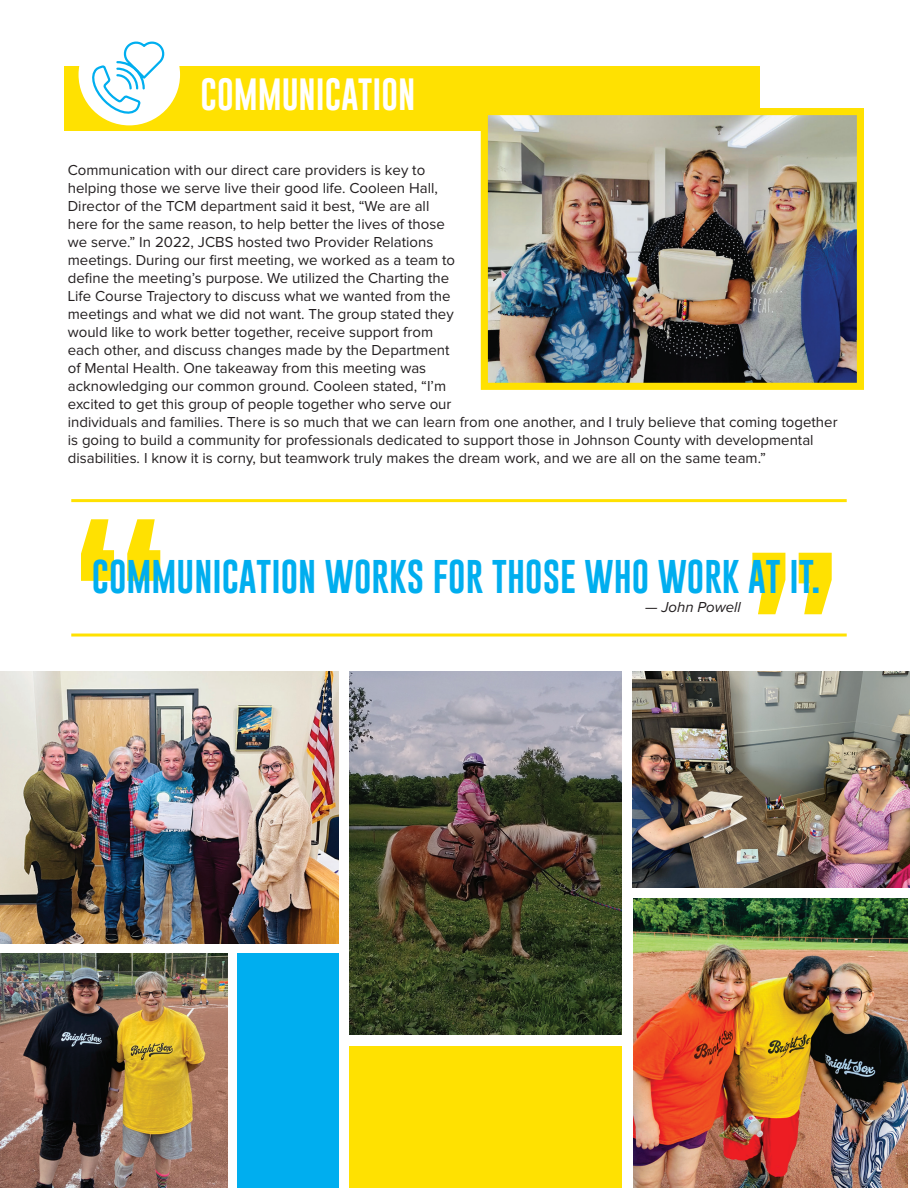
<style>
.page{position:relative;width:918px;height:1188px;background:#fff}
.page>*{position:absolute;margin:0;border:0;box-sizing:border-box;transform-origin:0 0}
.t1{font:34.5px "Gobold";color:#00aeef}
.t2{font:33px "Gobold";color:#fff}
.t3{font:15px/18px "Proxima Nova";color:#231f20}
.t4{font:italic 15px "Proxima Nova";color:#231f20}
</style>
<div class="page">
<svg style="left:81px;top:519px;width:79px;height:62px"></svg>
<div style="left:237px;top:953px;width:102px;height:235px;background:#00aeef"></div>
<img style="left:633px;top:672px;width:276px;height:216px">
<img style="left:633px;top:898px;width:275px;height:290px">
<img style="left:0;top:672px;width:339px;height:272px">
<img style="left:350px;top:672px;width:272px;height:363px">
<img style="left:0;top:953px;width:227px;height:235px">
<div style="left:350px;top:1046px;width:272px;height:142px;background:#ffe101"></div>
<div style="left:64px;top:66px;width:696px;height:65px;background:#ffe101"></div>
<div style="left:79px;top:24px;width:101px;height:101px;background:#fff;border-radius:50%"></div>
<svg style="left:90px;top:42px;width:77px;height:84px"></svg>
<img style="left:489px;top:116px;width:367px;height:266px">
<div style="left:481px;top:108px;width:383px;height:282px;border:7px solid #ffe101"></div>
<hr style="left:71px;top:499px;width:776px;height:3px;background:#ffe101">
<hr style="left:71px;top:634px;width:776px;height:3px;background:#ffe101">
<svg style="left:752px;top:553px;width:80px;height:61px"></svg>
<p class="t2" style="left:201px;top:73px;width:216px">COMMUNICATION</p>
<p class="t3" style="left:68px;top:162px;width:771px">Communication with our direct care providers is key to<br>helping those we serve live their good life. Cooleen Hall,<br>Director of the TCM department said it best, “We are all<br>here for the same reason, to help better the lives of those<br>we serve.” In 2022, JCBS hosted two Provider Relations<br>meetings. During our first meeting, we worked as a team to<br>define the meeting’s purpose. We utilized the Charting the<br>Life Course Trajectory to discuss what we wanted from the<br>meetings and what we did not want. The group stated they<br>would like to work better together, receive support from<br>each other, and discuss changes made by the Department<br>of Mental Health. One takeaway from this meeting was<br>acknowledging our common ground. Cooleen stated, “I’m<br>excited to get this group of people together who serve our<br>individuals and families. There is so much that we can learn from one another, and I truly believe that coming together is going to build a community for professionals dedicated to support those in Johnson County with developmental disabilities. I know it is corny, but teamwork truly makes the dream work, and we are all on the same team.”</p>
<p class="t1" style="left:92px;top:554px;width:730px">COMMUNICATION WORKS FOR THOSE WHO WORK AT IT.</p>
<p class="t4" style="left:645px;top:596px;width:97px">— John Powell</p>
</div>
